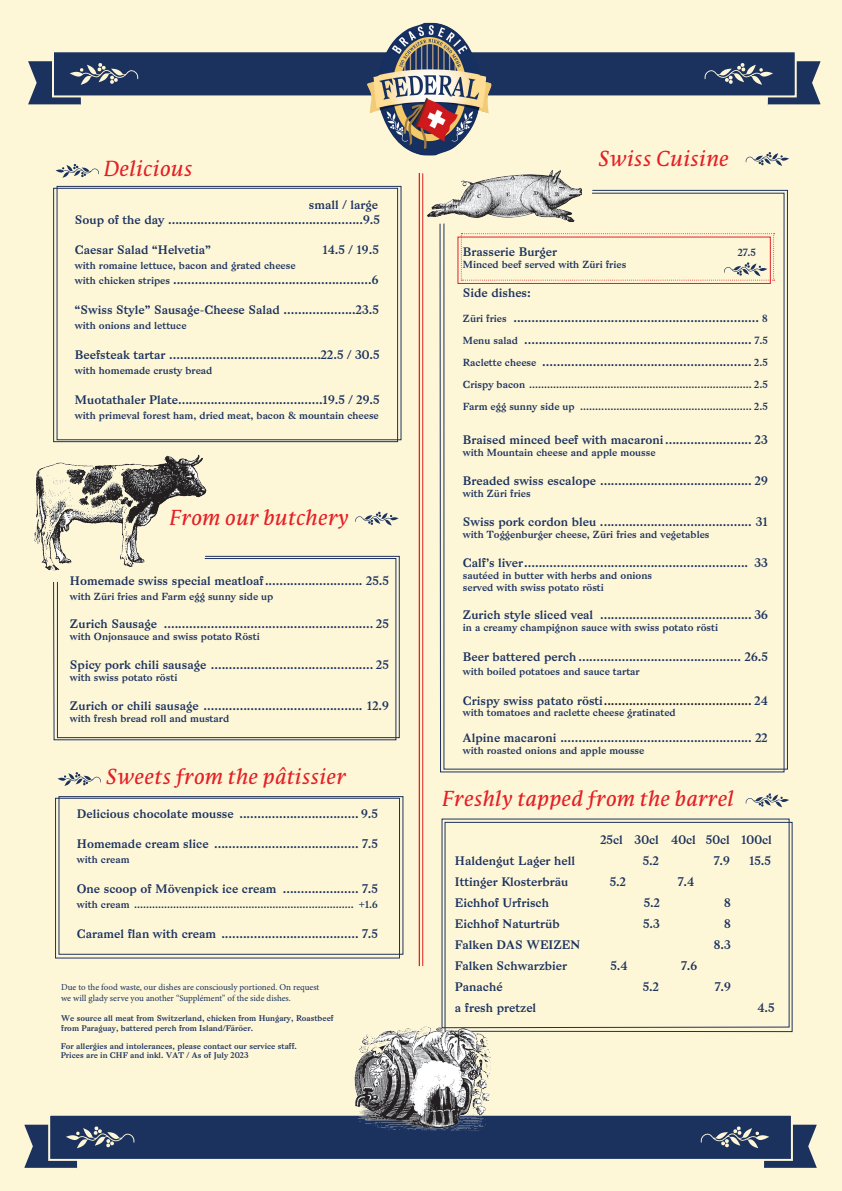
<style>
.page{position:relative;width:842px;height:1191px;background:#fef7d7}
.page>*{position:absolute;margin:0;border:0;box-sizing:border-box;transform-origin:0 0}
.t1{font:italic 20px "Parable OT";color:#e41f25}
.t2{font:12px "Bagnard";color:#1b325f}
.t3{font:12px "Bagnard";color:#231f20}
.t4{font:10px "Bagnard";color:#1b325f}
.t5{font:9px "Minion Pro";letter-spacing:-.005em;color:#1a335f}
.t6{font:8px/9.6px "Bagnard";color:#1b325f}
.s1{font-size:10px}
.s2{font-family:"Century";color:#0d2f63}
.s3{color:#1b315d}
.s4{color:#1b325f}
</style>
<div class="page">
<svg style="left:24px;top:1115px;width:793px;height:54px"></svg>
<svg style="left:28px;top:52px;width:793px;height:54px"></svg>
<svg style="left:490px;top:821px;width:303px;height:211px"></svg>
<svg style="left:441px;top:818px;width:349px;height:210px"></svg>
<img style="left:367px;top:23px;width:125px;height:132px">
<svg style="left:355px;top:511px;width:44px;height:14px"></svg>
<svg style="left:745px;top:152px;width:44px;height:14px"></svg>
<svg style="left:56px;top:164px;width:43px;height:14px"></svg>
<svg style="left:745px;top:793px;width:44px;height:14px"></svg>
<div style="left:53px;top:188px;width:345px;height:254px;border:1px solid #1c3160"></div>
<svg style="left:443px;top:189px;width:345px;height:581px"></svg>
<svg style="left:53px;top:582px;width:344px;height:159px"></svg>
<svg style="left:56px;top:555px;width:344px;height:183px"></svg>
<hr style="left:419px;top:173px;width:1px;height:793px;background:#e41f25">
<hr style="left:422px;top:173px;width:1px;height:793px;background:#e41f25">
<svg style="left:58px;top:772px;width:43px;height:14px"></svg>
<div style="left:55px;top:797px;width:345px;height:161px;border:1px solid #1c3160"></div>
<div style="left:58px;top:796px;width:345px;height:158px;border:1px solid #1c3160"></div>
<img style="left:427px;top:170px;width:157px;height:54px">
<img style="left:34px;top:454px;width:178px;height:123px">
<img style="left:349px;top:1021px;width:141px;height:114px">
<p class="t1" style="left:103px;top:155px;width:91px">Delicious</p>
<p class="t2" style="left:309px;top:197px;width:71px">small / large</p>
<p class="t2" style="left:75px;top:212px;width:306px">Soup of the day ......................................................9.5</p>
<p class="t2" style="left:75px;top:242px;width:137px">Caesar Salad “Helvetia”</p>
<p class="t2" style="left:322px;top:242px;width:58px">14.5 / 19.5</p>
<p class="t4" style="left:75px;top:259px;width:222px">with romaine lettuce, bacon and grated cheese</p>
<p class="t2" style="left:75px;top:272px;width:305px"><span class="s1">with chicken stripes</span> .......................................................6</p>
<p class="t2" style="left:75px;top:302px;width:305px">“Swiss Style” Sausage-Cheese Salad ....................23.5</p>
<p class="t4" style="left:75px;top:319px;width:113px">with onions and lettuce</p>
<p class="t2" style="left:75px;top:347px;width:306px">Beefsteak tartar ..........................................22.5 / 30.5</p>
<p class="t4" style="left:75px;top:364px;width:139px">with homemade crusty bread</p>
<p class="t2" style="left:75px;top:392px;width:306px">Muotathaler Plate........................................19.5 / 29.5</p>
<p class="t4" style="left:75px;top:409px;width:305px">with primeval forest ham, dried meat, bacon &amp; mountain cheese</p>
<p class="t1" style="left:169px;top:504px;width:181px">From our butchery</p>
<p class="t2" style="left:70px;top:573px;width:321px">Homemade swiss special meatloaf........................... 25.5</p>
<p class="t4" style="left:70px;top:590px;width:205px">with Züri fries and Farm egg sunny side up</p>
<p class="t2" style="left:70px;top:617px;width:321px">Zurich Sausage .......................................................... 25</p>
<p class="t4" style="left:70px;top:631px;width:191px">with Onjonsauce and swiss potato Rösti</p>
<p class="t2" style="left:70px;top:657px;width:321px">Spicy pork chili sausage ............................................. 25</p>
<p class="t4" style="left:70px;top:671px;width:109px">with swiss potato rösti</p>
<p class="t2" style="left:70px;top:698px;width:321px">Zurich or chili sausage ............................................ 12.9</p>
<p class="t4" style="left:70px;top:712px;width:161px">with fresh bread roll and mustard</p>
<p class="t1" style="left:105px;top:763px;width:242px">Sweets from the pâtissier</p>
<p class="t2" style="left:77px;top:806px;width:303px">Delicious chocolate mousse ................................. 9.5</p>
<p class="t2" style="left:77px;top:836px;width:303px">Homemade cream slice ........................................ 7.5</p>
<p class="t4" style="left:77px;top:853px;width:54px">with cream</p>
<p class="t2" style="left:77px;top:881px;width:303px">One scoop of Mövenpick ice cream ..................... 7.5</p>
<p class="t4" style="left:77px;top:898px;width:303px">with cream ......................................................................... <span class="s2">+</span>1.6</p>
<p class="t2" style="left:77px;top:926px;width:303px">Caramel flan with cream ...................................... 7.5</p>
<p class="t5" style="left:61px;top:981px;width:260px">Due to the food waste, our dishes are consciously portioned. On request</p>
<p class="t5" style="left:61px;top:991px;width:231px">we will glady serve you another “Supplément” of the side dishes.</p>
<p class="t6" style="left:61px;top:1041px;width:238px">For allergies and intolerances, please contact our service staff.</p>
<p class="t6" style="left:61px;top:1050px;width:189px">Prices are in CHF and inkl. VAT / As of July 2023</p>
<p class="t6" style="left:61px;top:1014px;width:274px">We source all meat from Switzerland, chicken from Hungary, Roastbeef from Paraguay, battered perch from Island/Färöer.</p>
<p class="t1" style="left:598px;top:145px;width:132px">Swiss Cuisine</p>
<p class="t2" style="left:463px;top:245px;width:96px">Brasserie Burger</p>
<p class="t4" style="left:463px;top:258px;width:165px">Minced beef served with Züri fries</p>
<p class="t2" style="left:463px;top:285px;width:70px">Side dishes:</p>
<p class="t2" style="left:463px;top:311px;width:307px"><span class="s1">Züri fries</span> .................................................................... <span class="s1">8</span></p>
<p class="t2" style="left:463px;top:333px;width:307px"><span class="s1">Menu salad</span> ............................................................... <span class="s1">7.5</span></p>
<p class="t2" style="left:463px;top:355px;width:307px"><span class="s1">Raclette cheese</span> .......................................................... <span class="s1">2.5</span></p>
<p class="t4" style="left:463px;top:379px;width:307px">Crispy bacon .......................................................................... 2.5</p>
<p class="t4" style="left:463px;top:401px;width:307px">Farm egg sunny side up ......................................................... 2.5</p>
<p class="t2" style="left:463px;top:432px;width:307px">Braised minced beef with macaroni........................ 23</p>
<p class="t4" style="left:463px;top:446px;width:194px">with Mountain cheese and apple mousse</p>
<p class="t2" style="left:463px;top:473px;width:307px">Breaded swiss escalope .......................................... 29</p>
<p class="t4" style="left:463px;top:487px;width:69px">with Züri fries</p>
<p class="t2" style="left:463px;top:514px;width:307px">Swiss pork cordon bleu .......................................... 31</p>
<p class="t4" style="left:463px;top:528px;width:248px">with Toggenburger cheese, Züri fries and vegetables</p>
<p class="t2" style="left:463px;top:555px;width:307px">Calf’s liver.............................................................. 33</p>
<p class="t4" style="left:463px;top:569px;width:191px">sautéed in butter with herbs and onions</p>
<p class="t4" style="left:463px;top:581px;width:143px">served with swiss potato rösti</p>
<p class="t2" style="left:463px;top:608px;width:307px">Zurich style sliced veal .......................................... 36</p>
<p class="t4" style="left:463px;top:621px;width:257px">in a creamy champignon sauce with swiss potato rösti</p>
<p class="t2" style="left:463px;top:649px;width:307px">Beer battered perch ............................................. <span class="s3">26.5</span></p>
<p class="t4" style="left:463px;top:665px;width:178px">with boiled potatoes and sauce tartar</p>
<p class="t3" style="left:463px;top:693px;width:306px"><span class="s4">Crispy swiss patato rösti</span>......................................... <span class="s4">24</span></p>
<p class="t4" style="left:463px;top:706px;width:214px">with tomatoes and raclette cheese gratinated</p>
<p class="t2" style="left:463px;top:730px;width:307px">Alpine macaroni ..................................................... 22</p>
<p class="t4" style="left:463px;top:744px;width:183px">with roasted onions and apple mousse</p>
<p class="t4" style="left:738px;top:246px;width:20px">27.5</p>
<p class="t1" style="left:442px;top:785px;width:294px">Freshly tapped from the barrel</p>
<p class="t2" style="left:600px;top:832px;width:173px">25cl 30cl 40cl 50cl 100cl</p>
<p class="t2" style="left:455px;top:853px;width:122px">Haldengut Lager hell</p>
<p class="t2" style="left:643px;top:853px;width:18px">5.2</p>
<p class="t2" style="left:714px;top:853px;width:17px">7.9</p>
<p class="t2" style="left:749px;top:853px;width:23px">15.5</p>
<p class="t2" style="left:455px;top:874px;width:115px">Ittinger Klosterbräu</p>
<p class="t2" style="left:610px;top:874px;width:18px">5.2</p>
<p class="t2" style="left:678px;top:874px;width:18px">7.4</p>
<p class="t2" style="left:455px;top:895px;width:96px">Eichhof Urfrisch</p>
<p class="t2" style="left:644px;top:895px;width:18px">5.2</p>
<p class="t2" style="left:724px;top:895px;width:8px">8</p>
<p class="t2" style="left:455px;top:916px;width:106px">Eichhof Naturtrüb</p>
<p class="t2" style="left:643px;top:916px;width:18px">5.3</p>
<p class="t2" style="left:724px;top:916px;width:8px">8</p>
<p class="t2" style="left:455px;top:937px;width:127px">Falken DAS WEIZEN</p>
<p class="t2" style="left:714px;top:937px;width:19px">8.3</p>
<p class="t2" style="left:455px;top:958px;width:114px">Falken Schwarzbier</p>
<p class="t2" style="left:610px;top:958px;width:19px">5.4</p>
<p class="t2" style="left:681px;top:958px;width:17px">7.6</p>
<p class="t2" style="left:455px;top:979px;width:49px">Panaché</p>
<p class="t2" style="left:643px;top:979px;width:18px">5.2</p>
<p class="t2" style="left:715px;top:979px;width:17px">7.9</p>
<p class="t2" style="left:455px;top:1000px;width:83px">a fresh pretzel</p>
<p class="t2" style="left:757px;top:1000px;width:19px">4.5</p>
</div>
